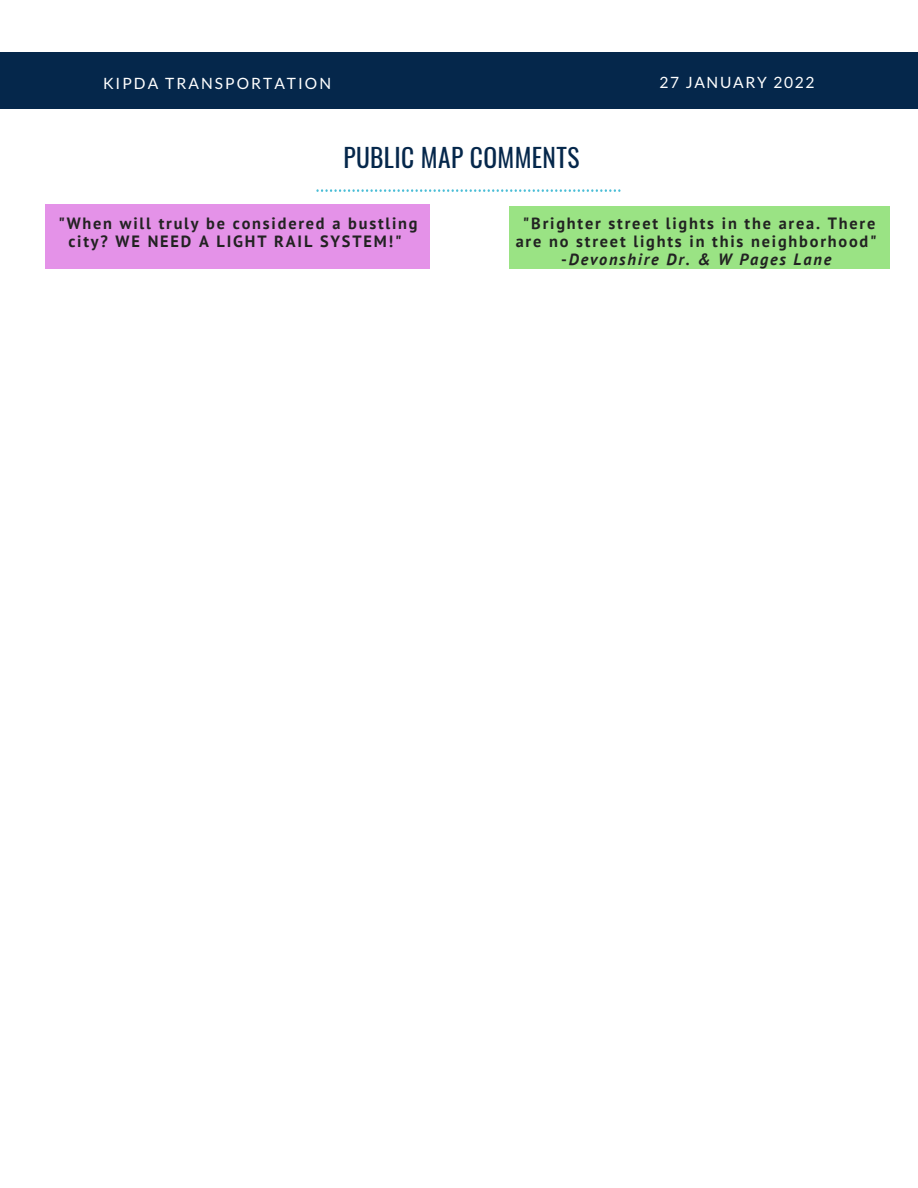
<style>
.page{position:relative;width:918px;height:1188px;background:#fff}
.page>*{position:absolute;margin:0;border:0;box-sizing:border-box;transform-origin:0 0}
.t1{font:25.5px "Oswald";letter-spacing:.015em;color:#05274b}
.t2{font:700 16.35px/18px "PT Sans";letter-spacing:.11em;color:#222;text-align:center}
.t3{font:italic 700 16.35px "PT Sans";letter-spacing:.11em;color:#222}
.t4{font:15.6px "Lato";letter-spacing:.13em;color:#fff}
.t5{font:15.6px "Lato";letter-spacing:.11em;color:#fff}
.s1{font-style:normal}
</style>
<div class="page">
<div style="left:0;top:52px;width:918px;height:56px;background:#05274b"></div>
<svg style="left:316px;top:189px;width:304px;height:3px"></svg>
<div style="left:45px;top:205px;width:385px;height:64px;background:#e492e8"></div>
<div style="left:509px;top:206px;width:380px;height:63px;background:#9ae384"></div>
<p class="t4" style="left:103px;top:73px;width:230px">KIPDA TRANSPORTATION</p>
<p class="t5" style="left:660px;top:73px;width:156px">27 JANUARY 2022</p>
<p class="t1" style="left:343px;top:138px;width:238px">PUBLIC MAP COMMENTS</p>
<p class="t2" style="left:58px;top:214px;width:361px">"When will truly be considered a bustling city? WE NEED A LIGHT RAIL SYSTEM!"</p>
<p class="t2" style="left:516px;top:214px;width:363px">"Brighter street lights in the area. There are no street lights in this neighborhood"</p>
<p class="t3" style="left:561px;top:248px;width:272px"><span class="s1">-</span>Devonshire Dr. &amp; W Pages Lane</p>
</div>
